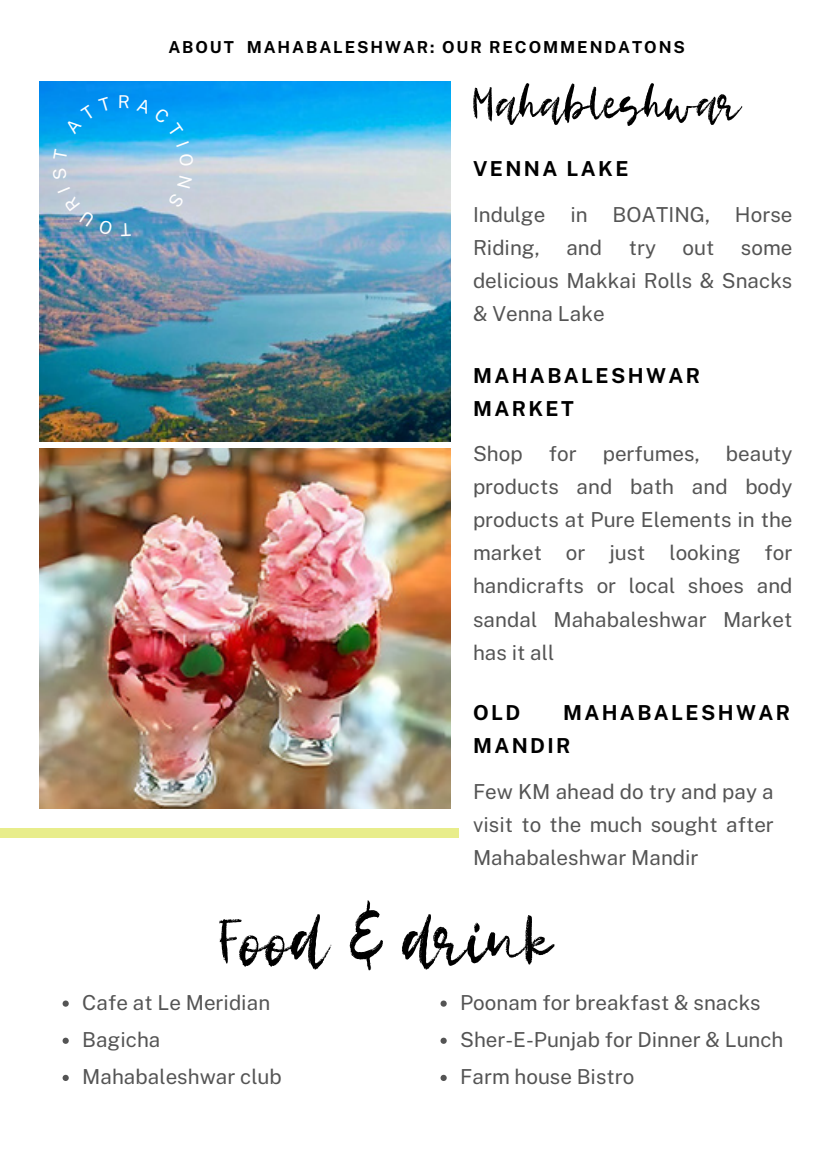
<style>
.page{position:relative;width:819px;height:1161px;background:#fff}
.page>*{position:absolute;margin:0;border:0;box-sizing:border-box;transform-origin:0 0}
.t1{font:75.95px "Limestone";color:#000}
.t2{font:51.1px "Limestone";color:#000}
.t3{font:20.65px/32.9px "Public Sans";color:#545454}
.t4{font:700 20.65px/32.9px "Public Sans";letter-spacing:.115em;color:#000}
.t5{font:700 16.45px "Public Sans";letter-spacing:.115em;color:#000}
</style>
<div class="page">
<img style="left:39px;top:82px;width:412px;height:359px">
<img style="left:39px;top:449px;width:412px;height:359px">
<div style="left:0;top:828px;width:459px;height:9px;background:#e8ed8b"></div>
<svg style="left:63px;top:1000px;width:6px;height:6px"></svg>
<svg style="left:63px;top:1037px;width:6px;height:6px"></svg>
<svg style="left:63px;top:1074px;width:6px;height:6px"></svg>
<svg style="left:441px;top:1000px;width:6px;height:6px"></svg>
<svg style="left:441px;top:1037px;width:6px;height:6px"></svg>
<svg style="left:441px;top:1074px;width:6px;height:6px"></svg>
<svg style="left:121px;top:223px;width:10px;height:13px"></svg>
<svg style="left:58px;top:187px;width:55px;height:48px;background:#95b1c7"></svg>
<svg style="left:53px;top:168px;width:14px;height:12px"></svg>
<svg style="left:53px;top:149px;width:14px;height:12px"></svg>
<svg style="left:65px;top:97px;width:46px;height:37px;background:#0098f0"></svg>
<svg style="left:120px;top:95px;width:9px;height:14px"></svg>
<svg style="left:137px;top:98px;width:52px;height:49px;background:#0da6f3"></svg>
<svg style="left:179px;top:154px;width:15px;height:12px"></svg>
<svg style="left:168px;top:175px;width:24px;height:33px"></svg>
<p class="t5" style="left:168px;top:37px;width:518px">ABOUT MAHABALESHWAR: OUR RECOMMENDATONS</p>
<h2 class="t2" style="left:473px;top:80px;width:269px">Mahableshwar</h2>
<p class="t4" style="left:473px;top:152px;width:157px">VENNA LAKE</p>
<p class="t3" style="left:473px;top:198px;width:321px">Indulge in BOATING, Horse<br>Riding,</p>
<p class="t3" style="left:566px;top:231px;width:37px">and</p>
<p class="t3" style="left:629px;top:231px;width:29px">try</p>
<p class="t3" style="left:683px;top:231px;width:33px">out</p>
<p class="t3" style="left:473px;top:231px;width:321px;text-align:justify;text-indent:268px">some delicious Makkai Rolls &amp; Snacks &amp; Venna Lake</p>
<p class="t4" style="left:473px;top:358px;width:229px">MAHABALESHWAR<br>MARKET</p>
<p class="t3" style="left:473px;top:437px;width:321px;text-align:justify;text-indent:253px">beauty products and bath and body products at Pure Elements in the market or just looking for handicrafts or local shoes and sandal Mahabaleshwar Market has it all</p>
<p class="t3" style="left:473px;top:437px;width:51px">Shop</p>
<p class="t3" style="left:549px;top:437px;width:29px">for</p>
<p class="t3" style="left:603px;top:437px;width:99px">perfumes,</p>
<p class="t4" style="left:473px;top:696px;width:49px">OLD</p>
<p class="t4" style="left:473px;top:696px;width:319px;text-indent:90px">MAHABALESHWAR<br>MANDIR</p>
<p class="t3" style="left:473px;top:775px;width:302px;text-align:justify">Few KM ahead do try and pay a visit to the much sought after Mahabaleshwar Mandir</p>
<h1 class="t1" style="left:219px;top:905px;width:334px">Food &amp; drink</h1>
<p class="t3" style="left:82px;top:983px;width:201px;line-height:37.1px">Cafe at Le Meridian<br>Bagicha<br>Mahabaleshwar club</p>
<p class="t3" style="left:460px;top:983px;width:325px;line-height:37.1px">Poonam for breakfast &amp; snacks<br>Sher-E-Punjab for Dinner &amp; Lunch<br>Farm house Bistro</p>
</div>
